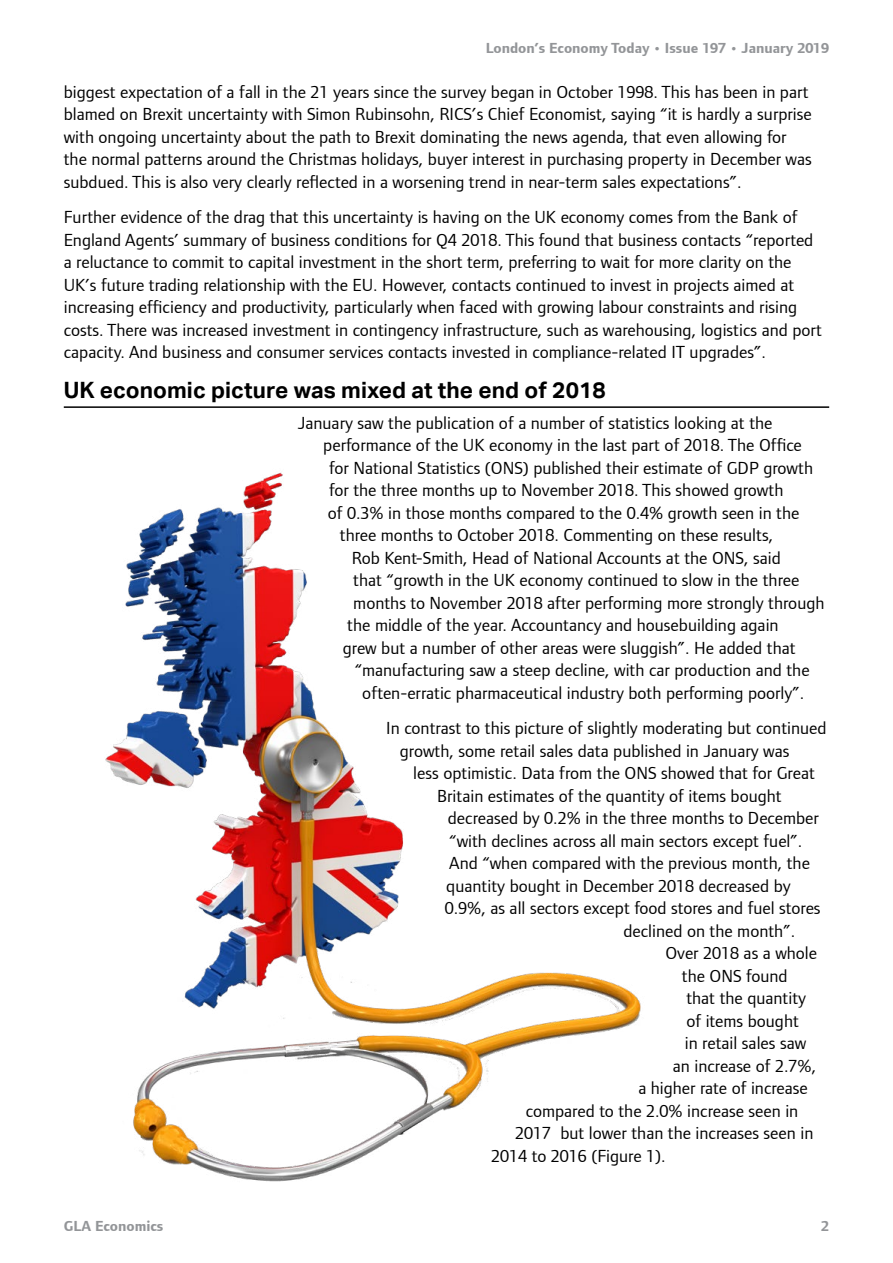
<style>
.page{position:relative;width:893px;height:1263px;background:#fff}
.page>*{position:absolute;margin:0;border:0;box-sizing:border-box;transform-origin:0 0}
.Heading_2_underline{font:700 22.5px "Aktiv Grotesk";letter-spacing:.005em;color:#000}
.Body_text{font:18px/22.5px "Foundry Form Sans";color:#000}
.t1{font:700 15px "Foundry Form Sans";color:#939598}
</style>
<div class="page">
<hr style="left:64px;top:406px;width:765px;height:2px;background:#000">
<img style="left:105px;top:472px;width:536px;height:710px">
<p class="t1" style="left:486px;top:40px;width:345px">London’s Economy Today • Issue 197 • January 2019</p>
<p class="Body_text" style="left:64px;top:80px;width:749px">biggest expectation of a fall in the 21 years since the survey began in October 1998. This has been in part blamed on Brexit uncertainty with Simon Rubinsohn, RICS’s Chief Economist, saying “it is hardly a surprise with ongoing uncertainty about the path to Brexit dominating the news agenda, that even allowing for the normal patterns around the Christmas holidays, buyer interest in purchasing property in December was subdued. This is also very clearly reflected in a worsening trend in near-term sales expectations”.</p>
<p class="Body_text" style="left:64px;top:206px;width:760px">Further evidence of the drag that this uncertainty is having on the UK economy comes from the Bank of England Agents’ summary of business conditions for Q4 2018. This found that business contacts “reported a reluctance to commit to capital investment in the short term, preferring to wait for more clarity on the UK’s future trading relationship with the EU. However, contacts continued to invest in projects aimed at increasing efficiency and productivity, particularly when faced with growing labour constraints and rising costs. There was increased investment in contingency infrastructure, such as warehousing, logistics and port capacity. And business and consumer services contacts invested in compliance-related IT upgrades”.</p>
<p class="Heading_2_underline" style="left:64px;top:377px;width:544px">UK economic picture was mixed at the end of 2018</p>
<p class="Body_text" style="left:298px;top:411px;width:476px">January saw the publication of a number of statistics looking at the</p>
<p class="Body_text" style="left:323px;top:434px;width:480px">performance of the UK economy in the last part of 2018. The Office</p>
<p class="Body_text" style="left:329px;top:456px;width:485px">for National Statistics (ONS) published their estimate of GDP growth</p>
<p class="Body_text" style="left:329px;top:479px;width:456px">for the three months up to November 2018. This showed growth</p>
<p class="Body_text" style="left:328px;top:501px;width:473px">of 0.3% in those months compared to the 0.4% growth seen in the</p>
<p class="Body_text" style="left:340px;top:524px;width:435px">three months to October 2018. Commenting on these results,</p>
<p class="Body_text" style="left:352px;top:546px;width:431px">Rob Kent-Smith, Head of National Accounts at the ONS, said</p>
<p class="Body_text" style="left:353px;top:569px;width:448px">that “growth in the UK economy continued to slow in the three</p>
<p class="Body_text" style="left:353px;top:591px;width:473px">months to November 2018 after performing more strongly through</p>
<p class="Body_text" style="left:347px;top:614px;width:433px">the middle of the year. Accountancy and housebuilding again</p>
<p class="Body_text" style="left:343px;top:636px;width:454px">grew but a number of other areas were sluggish”. He added that</p>
<p class="Body_text" style="left:355px;top:659px;width:456px">“manufacturing saw a steep decline, with car production and the</p>
<p class="Body_text" style="left:362px;top:681px;width:443px">often-erratic pharmaceutical industry both performing poorly”.</p>
<p class="Body_text" style="left:386px;top:717px;width:442px">In contrast to this picture of slightly moderating but continued</p>
<p class="Body_text" style="left:400px;top:739px;width:391px">growth, some retail sales data published in January was</p>
<p class="Body_text" style="left:413px;top:762px;width:403px">less optimistic. Data from the ONS showed that for Great</p>
<p class="Body_text" style="left:437px;top:784px;width:346px">Britain estimates of the quantity of items bought</p>
<p class="Body_text" style="left:448px;top:807px;width:373px">decreased by 0.2% in the three months to December</p>
<p class="Body_text" style="left:449px;top:829px;width:355px">“with declines across all main sectors except fuel”.</p>
<p class="Body_text" style="left:449px;top:852px;width:362px">And “when compared with the previous month, the</p>
<p class="Body_text" style="left:446px;top:874px;width:346px">quantity bought in December 2018 decreased by</p>
<p class="Body_text" style="left:445px;top:897px;width:377px">0.9%, as all sectors except food stores and fuel stores</p>
<p class="Body_text" style="left:623px;top:919px;width:173px">declined on the month”.</p>
<p class="Body_text" style="left:665px;top:942px;width:153px">Over 2018 as a whole</p>
<p class="Body_text" style="left:682px;top:964px;width:107px">the ONS found</p>
<p class="Body_text" style="left:686px;top:987px;width:121px">that the quantity</p>
<p class="Body_text" style="left:686px;top:1009px;width:114px">of items bought</p>
<p class="Body_text" style="left:685px;top:1032px;width:123px">in retail sales saw</p>
<p class="Body_text" style="left:673px;top:1054px;width:145px">an increase of 2.7%,</p>
<p class="Body_text" style="left:638px;top:1077px;width:171px">a higher rate of increase</p>
<p class="Body_text" style="left:526px;top:1099px;width:274px">compared to the 2.0% increase seen in</p>
<p class="Body_text" style="left:515px;top:1122px;width:300px">2017 but lower than the increases seen in</p>
<p class="Body_text" style="left:491px;top:1144px;width:176px">2014 to 2016 (Figure 1).</p>
<p class="t1" style="left:64px;top:1218px;width:101px">GLA Economics</p>
<p class="t1" style="left:821px;top:1218px;width:9px">2</p>
</div>
